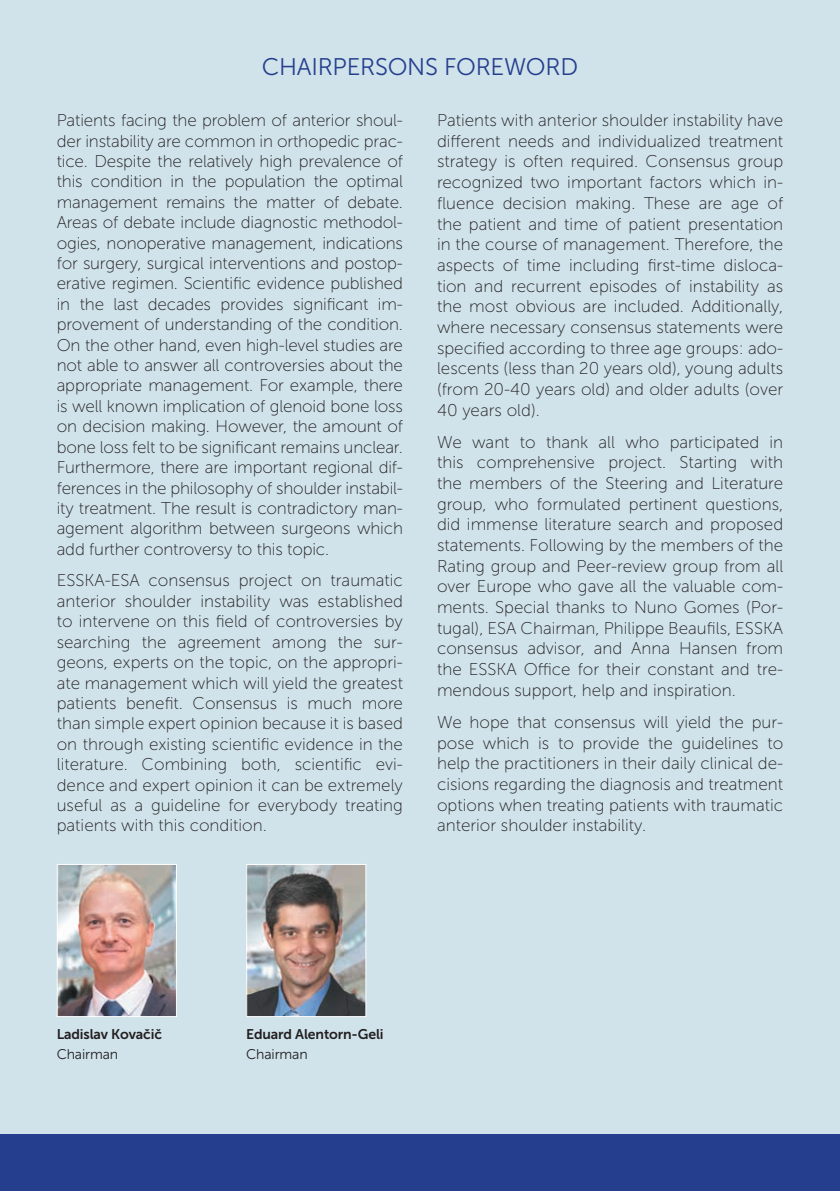
<style>
.page{position:relative;width:840px;height:1191px;background:#fff}
.page>*{position:absolute;margin:0;border:0;box-sizing:border-box;transform-origin:0 0}
.t1{font:24px "Museo Sans 300";letter-spacing:-.01em;color:#253f8e}
.t2{font:17px/20.4px "Museo Sans 100";color:#231f20;text-align:justify}
.t3{font:14px "Museo Sans 700";letter-spacing:-.01em;color:#231f20}
.t4{font:14px "Museo Sans 300";letter-spacing:-.01em;color:#231f20}
</style>
<div class="page">
<div style="left:0;top:0;width:839px;height:1134px;background:#d0e3eb"></div>
<div style="left:0;top:1134px;width:839px;height:57px;background:#253f8e"></div>
<img style="left:59px;top:866px;width:116px;height:149px">
<div style="left:57px;top:864px;width:120px;height:153px;border:1px solid #fff"></div>
<img style="left:248px;top:866px;width:116px;height:149px">
<div style="left:246px;top:864px;width:120px;height:153px;border:1px solid #fff"></div>
<h1 class="t1" style="left:262px;top:54px;width:318px">CHAIRPERSONS FOREWORD</h1>
<p class="t2" style="left:57px;top:110px;width:347px">Patients facing the problem of anterior shoul&shy;der instability are common in orthopedic prac&shy;tice. Despite the relatively high prevalence of this condition in the population the optimal management remains the matter of debate.<br>Areas of debate include diagnostic methodol&shy;ogies, nonoperative management, indications for surgery, surgical interventions and postop&shy;erative regimen. Scientific evidence published in the last decades provides significant im&shy;provement of understanding of the condition.<br>On the other hand, even high-level studies are not able to answer all controversies about the appropriate management. For example, there is well known implication of glenoid bone loss on decision making. However, the amount of bone loss felt to be significant remains unclear.<br>Furthermore, there are important regional dif&shy;ferences in the philosophy of shoulder instabil&shy;ity treatment. The result is contradictory man&shy;agement algorithm between surgeons which add further controversy to this topic.</p>
<p class="t2" style="left:57px;top:570px;width:347px">ESSKA-ESA consensus project on traumatic anterior shoulder instability was established to intervene on this field of controversies by searching the agreement among the sur&shy;geons, experts on the topic, on the appropri&shy;ate management which will yield the greatest patients benefit. Consensus is much more than simple expert opinion because it is based on through existing scientific evidence in the literature. Combining both, scientific evi&shy;dence and expert opinion it can be extremely useful as a guideline for everybody treating patients with this condition.</p>
<p class="t2" style="left:437px;top:110px;width:347px">Patients with anterior shoulder instability have different needs and individualized treatment strategy is often required. Consensus group recognized two important factors which in&shy;fluence decision making. These are age of the patient and time of patient presentation in the course of management. Therefore, the aspects of time including first-time disloca&shy;tion and recurrent episodes of instability as the most obvious are included. Additionally, where necessary consensus statements were specified according to three age groups: ado&shy;lescents (less than 20 years old), young adults (from 20-40 years old) and older adults (over 40 years old).</p>
<p class="t2" style="left:437px;top:432px;width:347px">We want to thank all who participated in this comprehensive project. Starting with the members of the Steering and Literature group, who formulated pertinent questions, did immense literature search and proposed statements. Following by the members of the Rating group and Peer-review group from all over Europe who gave all the valuable com&shy;ments. Special thanks to Nuno Gomes (Por&shy;tugal), ESA Chairman, Philippe Beaufils, ESSKA consensus advisor, and Anna Hansen from the ESSKA Office for their constant and tre&shy;mendous support, help and inspiration.</p>
<p class="t2" style="left:437px;top:712px;width:347px">We hope that consensus will yield the pur&shy;pose which is to provide the guidelines to help the practitioners in their daily clinical de&shy;cisions regarding the diagnosis and treatment options when treating patients with traumatic anterior shoulder instability.</p>
<p class="t3" style="left:57px;top:1026px;width:107px">Ladislav Kovačič</p>
<p class="t4" style="left:57px;top:1046px;width:63px">Chairman</p>
<p class="t3" style="left:246px;top:1026px;width:139px">Eduard Alentorn-Geli</p>
<p class="t4" style="left:246px;top:1046px;width:63px">Chairman</p>
</div>
